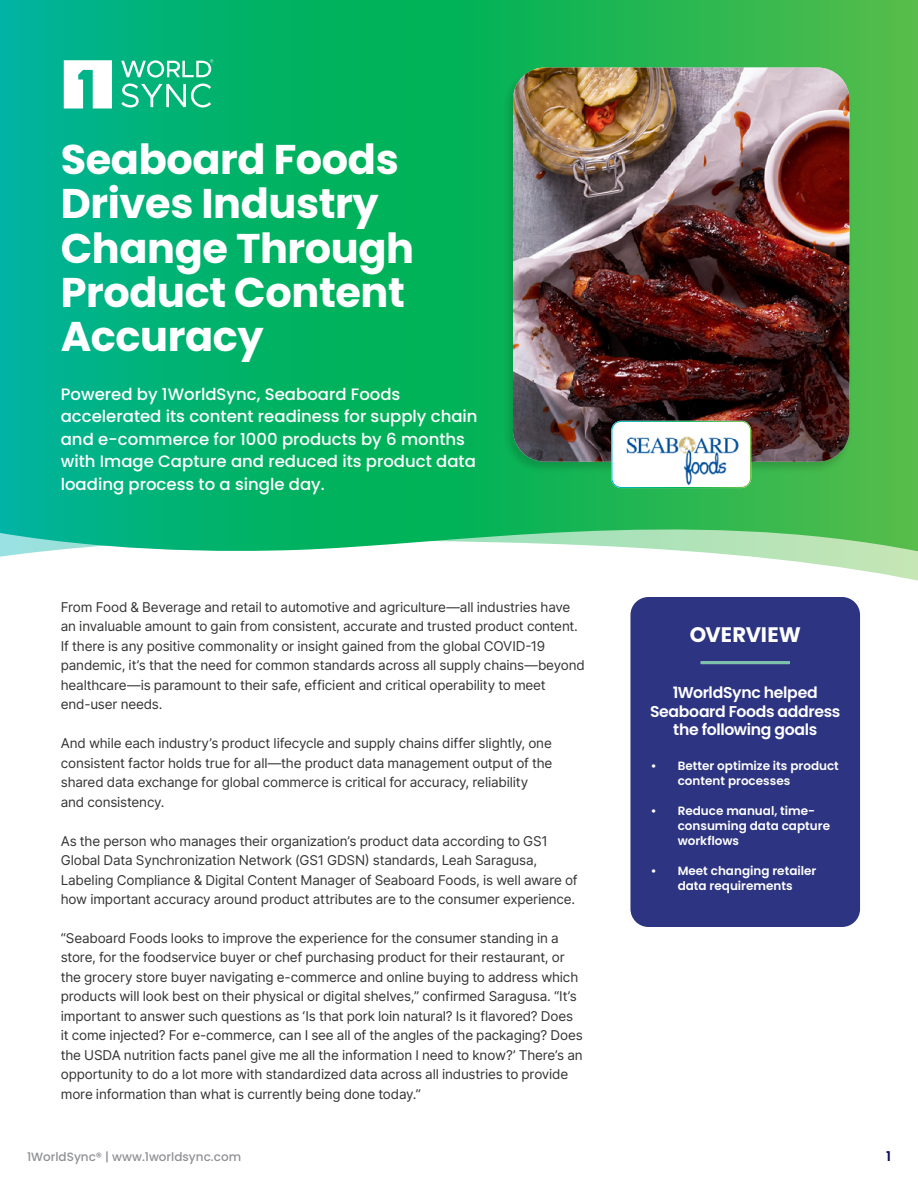
<style>
.page{position:relative;width:918px;height:1188px;background:#fff}
.page>*{position:absolute;margin:0;border:0;box-sizing:border-box;transform-origin:0 0}
.t1{font:700 41.4px/44.2px "Poppins";letter-spacing:-.01em;color:#fff}
.t2{font:700 21px "Poppins";letter-spacing:-.005em;color:#fff}
.t3{font:500 16.5px/22.5px "Poppins";color:#fff}
.t4{font:600 15.6px/18.6px "Poppins";letter-spacing:-.02em;color:#fff;text-align:center}
.t5{font:13.5px/19.5px "Inter";letter-spacing:-.01em;color:#343433}
.t6{font:600 13.5px "Poppins";color:#0a0f5c}
.t7{font:600 12px/15px "Poppins";color:#fff}
.t8{font:500 12px "Poppins";color:#909195}
.t9{font:300 9.6px "Gotham";color:#fff}
</style>
<div class="page">
<svg style="left:0;top:0;width:918px;height:555px;background:#15b66b"></svg>
<div style="left:630px;top:597px;width:230px;height:330px;background:#2d3481;border-radius:18px"></div>
<hr style="left:701px;top:661px;width:89px;height:3px;background:#008a5e">
<div style="left:503px;top:66px;width:351px;height:408px;background:#000;opacity:.16"></div>
<img style="left:513px;top:68px;width:337px;height:394px">
<svg style="left:611px;top:421px;width:140px;height:67px"></svg>
<img style="left:622px;top:433px;width:117px;height:53px">
<svg style="left:121px;top:60px;width:90px;height:48px"></svg>
<svg style="left:64px;top:60px;width:48px;height:48px"></svg>
<p class="t9" style="left:210px;top:56px;width:6px">®</p>
<h1 class="t1" style="left:61px;top:138px;width:355px">Seaboard Foods<br>Drives Industry<br>Change Through<br>Product Content<br>Accuracy</h1>
<p class="t3" style="left:61px;top:383px;width:418px">Powered by 1WorldSync, Seaboard Foods accelerated its content readiness for supply chain and e-commerce for 1000 products by 6 months with Image Capture and reduced its product data loading process to a single day.</p>
<p class="t5" style="left:61px;top:597px;width:526px">From Food &amp; Beverage and retail to automotive and agriculture—all industries have an invaluable amount to gain from consistent, accurate and trusted product content.<br>If there is any positive commonality or insight gained from the global COVID-19 pandemic, it’s that the need for common standards across all supply chains—beyond healthcare—is paramount to their safe, efficient and critical operability to meet end-user needs.</p>
<p class="t5" style="left:61px;top:733px;width:493px">And while each industry’s product lifecycle and supply chains differ slightly, one consistent factor holds true for all—the product data management output of the shared data exchange for global commerce is critical for accuracy, reliability and consistency.</p>
<p class="t5" style="left:61px;top:831px;width:518px">As the person who manages their organization’s product data according to GS1<br>Global Data Synchronization Network (GS1 GDSN) standards, Leah Saragusa, Labeling Compliance &amp; Digital Content Manager of Seaboard Foods, is well aware of how important accuracy around product attributes are to the consumer experience.</p>
<p class="t5" style="left:61px;top:928px;width:524px">“Seaboard Foods looks to improve the experience for the consumer standing in a store, for the foodservice buyer or chef purchasing product for their restaurant, or the grocery store buyer navigating e-commerce and online buying to address which products will look best on their physical or digital shelves,” confirmed Saragusa. “It’s important to answer such questions as ‘Is that pork loin natural? Is it flavored? Does it come injected? For e-commerce, can I see all of the angles of the packaging? Does the USDA nutrition facts panel give me all the information I need to know?’ There’s an opportunity to do a lot more with standardized data across all industries to provide more information than what is currently being done today.”</p>
<h2 class="t2" style="left:690px;top:623px;width:113px">OVERVIEW</h2>
<p class="t4" style="left:650px;top:683px;width:192px">1WorldSync helped<br>Seaboard Foods address the following goals</p>
<p class="t7" style="left:678px;top:759px;width:163px;text-indent:-27px">• Better optimize its product content processes</p>
<p class="t7" style="left:678px;top:804px;width:154px;text-indent:-27px">• Reduce manual, time&shy;consuming data capture workflows</p>
<p class="t7" style="left:651px;top:864px;width:167px;text-align:center">• Meet changing retailer data requirements</p>
<p class="t8" style="left:27px;top:1150px;width:216px">1WorldSync® | www.1worldsync.com</p>
<p class="t6" style="left:886px;top:1148px;width:6px">1</p>
</div>
